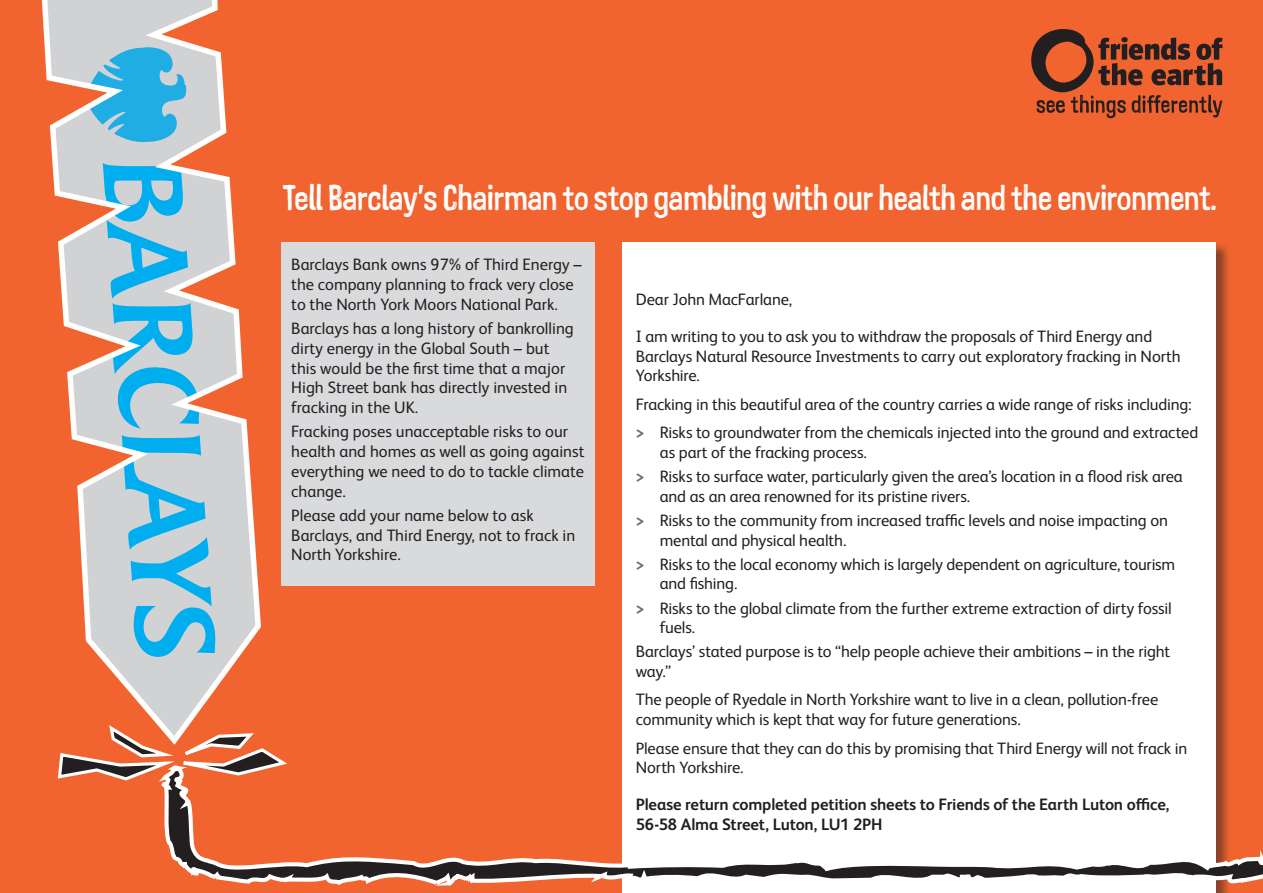
<style>
.page{position:relative;width:1263px;height:893px;background:#f2642f}
.page>*{position:absolute;margin:0;border:0;box-sizing:border-box;transform-origin:0 0}
.t1{font:34.5px "FOEDISPLAY";letter-spacing:-.005em;color:#fff}
.t2{font:16.5px/19.8px "FS Albert Pro";letter-spacing:-.01em;color:#231f20}
.t3{font:700 16.5px/19.8px "FS Albert Pro";letter-spacing:-.01em;color:#231f20}
.s1{font-weight:700;color:#6c6d70}
</style>
<div class="page">
<svg style="left:1031px;top:29px;width:191px;height:89px"></svg>
<div style="left:281px;top:242px;width:314px;height:344px;background:#d9dadc"></div>
<svg style="left:41px;top:0;width:220px;height:722px"></svg>
<svg style="left:57px;top:725px;width:98px;height:56px"></svg>
<div style="left:622px;top:242px;width:594px;height:651px;background:#fff"></div>
<svg style="left:155px;top:713px;width:1108px;height:180px"></svg>
<p class="t1" style="left:283px;top:175px;width:936px">Tell Barclay’s Chairman to stop gambling with our health and the environment.</p>
<p class="t2" style="left:291px;top:254px;width:292px">Barclays Bank owns 97% of Third Energy – the company planning to frack very close to the North York Moors National Park.</p>
<p class="t2" style="left:291px;top:317px;width:284px">Barclays has a long history of bankrolling dirty energy in the Global South – but this would be the first time that a major High Street bank has directly invested in fracking in the UK.</p>
<p class="t2" style="left:291px;top:420px;width:295px">Fracking poses unacceptable risks to our health and homes as well as going against everything we need to do to tackle climate change.</p>
<p class="t2" style="left:291px;top:504px;width:285px">Please add your name below to ask<br>Barclays, and Third Energy, not to frack in<br>North Yorkshire.</p>
<p class="t2" style="left:636px;top:288px;width:158px">Dear John MacFarlane,</p>
<p class="t2" style="left:636px;top:325px;width:546px">I am writing to you to ask you to withdraw the proposals of Third Energy and<br>Barclays Natural Resource Investments to carry out exploratory fracking in North<br>Yorkshire.</p>
<p class="t2" style="left:636px;top:393px;width:557px">Fracking in this beautiful area of the country carries a wide range of risks including:</p>
<p class="t2" style="left:660px;top:421px;width:540px;text-indent:-24px"><span class="s1">&gt;</span> Risks to groundwater from the chemicals injected into the ground and extracted as part of the fracking process.</p>
<p class="t2" style="left:660px;top:465px;width:525px;text-indent:-24px"><span class="s1">&gt;</span> Risks to surface water, particularly given the area’s location in a flood risk area and as an area renowned for its pristine rivers.</p>
<p class="t2" style="left:660px;top:509px;width:510px;text-indent:-24px"><span class="s1">&gt;</span> Risks to the community from increased traffic levels and noise impacting on mental and physical health.</p>
<p class="t2" style="left:660px;top:553px;width:517px;text-indent:-24px"><span class="s1">&gt;</span> Risks to the local economy which is largely dependent on agriculture, tourism and fishing.</p>
<p class="t2" style="left:660px;top:597px;width:513px;text-indent:-24px"><span class="s1">&gt;</span> Risks to the global climate from the further extreme extraction of dirty fossil fuels.</p>
<p class="t2" style="left:636px;top:641px;width:536px">Barclays’ stated purpose is to “help people achieve their ambitions – in the right way.”</p>
<p class="t2" style="left:636px;top:689px;width:524px">The people of Ryedale in North Yorkshire want to live in a clean, pollution-free community which is kept that way for future generations.</p>
<p class="t2" style="left:636px;top:737px;width:553px">Please ensure that they can do this by promising that Third Energy will not frack in<br>North Yorkshire.</p>
<p class="t3" style="left:636px;top:794px;width:535px">Please return completed petition sheets to Friends of the Earth Luton office,<br>56-58 Alma Street, Luton, LU1 2PH</p>
</div>
